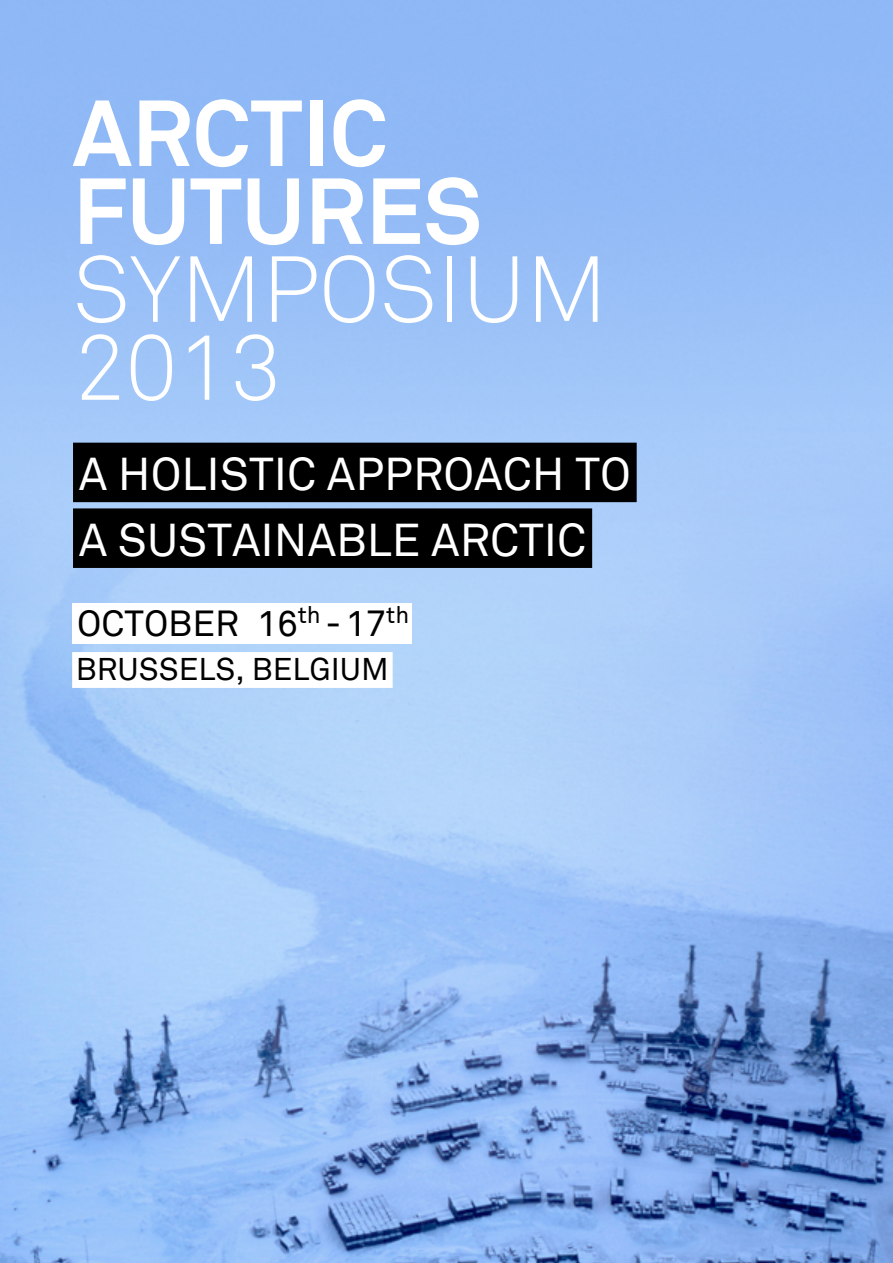
<style>
.page{position:relative;width:893px;height:1263px;background:#fff}
.page>*{position:absolute;margin:0;border:0;box-sizing:border-box;transform-origin:0 0}
.t1{font:700 92.4px/78px "Akkurat";color:#fff}
.t2{font:92.4px/78px "Akkurat Leicht";color:#fff}
.t3{font:45.9px/65.8px "Akkurat";color:#fff}
.t4{font:36.3px "Akkurat";color:#000}
.t5{font:31.35px "Akkurat";color:#000}
</style>
<div class="page">
<img style="left:0;top:0;width:893px;height:1263px">
<div style="left:73px;top:443px;width:564px;height:59px;background:#000"></div>
<div style="left:73px;top:508px;width:519px;height:60px;background:#000"></div>
<div style="left:72px;top:652px;width:321px;height:36px;background:#fff"></div>
<div style="left:72px;top:603px;width:340px;height:41px;background:#fff"></div>
<h1 class="t1" style="left:73px;top:95px;width:411px">ARCTIC<br>FUTURES</h1>
<h1 class="t2" style="left:73px;top:252px;width:536px">SYMPOSIUM<br>2013</h1>
<p class="t3" style="left:73px;top:443px;width:559px">A HOLISTIC APPROACH TO<br>A SUSTAINABLE ARCTIC</p>
<p class="t4" style="left:73px;top:602px;width:338px">OCTOBER 16<sup>TH</sup> -17<sup>TH</sup></p>
<p class="t5" style="left:76px;top:651px;width:21px">BRUSSELS</p>
<p class="t5" style="left:235px;top:651px;width:155px">, BELGIUM</p>
</div>
